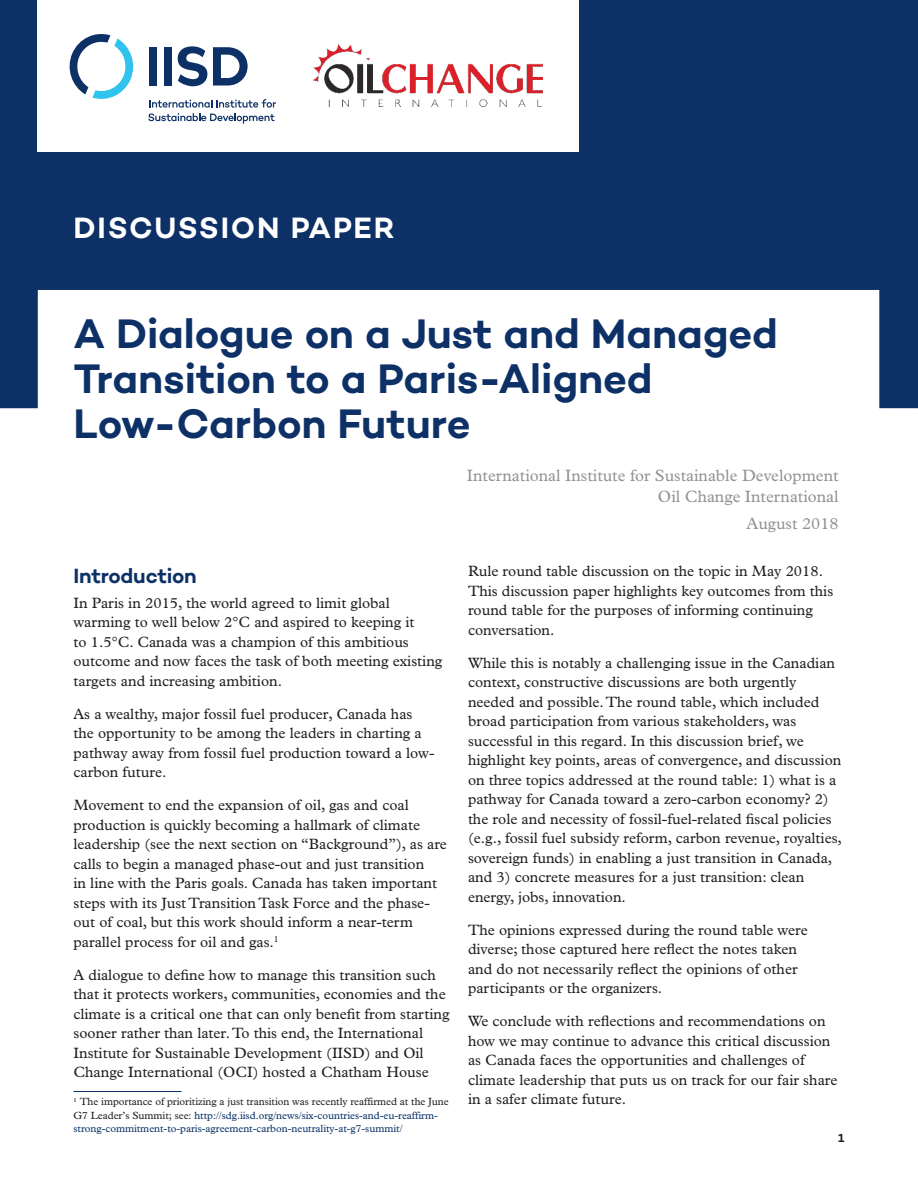
<style>
.page{position:relative;width:918px;height:1188px;background:#fff}
.page>*{position:absolute;margin:0;border:0;box-sizing:border-box;transform-origin:0 0}
.Publication_Title{font:600 42px/45px "Campton";color:#0d3166}
.Document_Type{font:600 30px "Campton";letter-spacing:.055em;color:#fff}
.Subhead1{font:600 21px "Campton";letter-spacing:-.01em;color:#0d3166}
.Body_copy{font:16.5px/21px "Plantin MT Pro";color:#919394;text-align:right}
.Body_copy-2{font:15px/19.5px "Plantin MT Pro";color:#231f20}
.t1{font:600 12px "Campton";color:#231f20}
.Footnotes{font:10.5px/13.5px "Plantin MT Pro";letter-spacing:-.005em;color:#083266}
.s1{color:#231f20}
</style>
<div class="page">
<svg style="left:0;top:0;width:918px;height:408px;fill:#0d3166"></svg>
<div style="left:38px;top:0;width:541px;height:151px;background:#fff"></div>
<svg style="left:69px;top:34px;width:65px;height:65px"></svg>
<svg style="left:148px;top:99px;width:128px;height:25px"></svg>
<svg style="left:178px;top:46px;width:29px;height:40px"></svg>
<div style="left:149px;top:47px;width:8px;height:39px;background:#0d3166"></div>
<div style="left:164px;top:47px;width:8px;height:39px;background:#0d3166"></div>
<svg style="left:213px;top:47px;width:35px;height:39px"></svg>
<hr style="left:74px;top:1091px;width:108px;height:1px;background:#0d3166">
<img style="left:314px;top:44px;width:228px;height:63px">
<p class="Document_Type" style="left:74px;top:208px;width:322px">DISCUSSION PAPER</p>
<p class="Publication_Title" style="left:74px;top:311px;width:706px">A Dialogue on a Just and Managed<br>Transition to a Paris-Aligned<br>Low-Carbon Future</p>
<p class="Subhead1" style="left:74px;top:562px;width:125px">Introduction</p>
<p class="Body_copy-2" style="left:74px;top:593px;width:370px">In Paris in 2015, the world agreed to limit global warming to well below 2°C and aspired to keeping it<br>to 1.5°C. Canada was a champion of this ambitious outcome and now faces the task of both meeting existing targets and increasing ambition.</p>
<p class="Body_copy-2" style="left:74px;top:704px;width:363px">As a wealthy, major fossil fuel producer, Canada has the opportunity to be among the leaders in charting a pathway away from fossil fuel production toward a low&shy;carbon future.</p>
<p class="Body_copy-2" style="left:74px;top:795px;width:375px">Movement to end the expansion of oil, gas and coal production is quickly becoming a hallmark of climate leadership (see the next section on “Background”), as are calls to begin a managed phase-out and just transition<br>in line with the Paris goals. Canada has taken important steps with its Just Transition Task Force and the phase&shy;out of coal, but this work should inform a near-term parallel process for oil and gas.<sup>1</sup></p>
<p class="Body_copy-2" style="left:74px;top:965px;width:378px">A dialogue to define how to manage this transition such that it protects workers, communities, economies and the climate is a critical one that can only benefit from starting sooner rather than later. To this end, the International Institute for Sustainable Development (IISD) and Oil Change International (OCI) hosted a Chatham House</p>
<p class="Footnotes" style="left:74px;top:1095px;width:377px"><sup>1</sup> <span class="s1">The importance of prioritizing a just transition was recently reaffirmed at the June<br>G7 Leader’s Summit; see:</span> http://sdg.iisd.org/news/six-countries-and-eu-reaffirm&shy;strong-commitment-to-paris-agreement-carbon-neutrality-at-g7-summit/</p>
<p class="Body_copy" style="left:467px;top:465px;width:373px">International Institute for Sustainable Development<br>Oil Change International</p>
<p class="Body_copy" style="left:747px;top:514px;width:94px">August 2018</p>
<p class="Body_copy-2" style="left:468px;top:562px;width:367px">Rule round table discussion on the topic in May 2018.<br>This discussion paper highlights key outcomes from this round table for the purposes of informing continuing conversation.</p>
<p class="Body_copy-2" style="left:468px;top:653px;width:376px">While this is notably a challenging issue in the Canadian context, constructive discussions are both urgently needed and possible. The round table, which included broad participation from various stakeholders, was successful in this regard. In this discussion brief, we highlight key points, areas of convergence, and discussion on three topics addressed at the round table: 1) what is a pathway for Canada toward a zero-carbon economy? 2) the role and necessity of fossil-fuel-related fiscal policies (e.g., fossil fuel subsidy reform, carbon revenue, royalties, sovereign funds) in enabling a just transition in Canada, and 3) concrete measures for a just transition: clean energy, jobs, innovation.</p>
<p class="Body_copy-2" style="left:468px;top:920px;width:341px">The opinions expressed during the round table were diverse; those captured here reflect the notes taken and do not necessarily reflect the opinions of other participants or the organizers.</p>
<p class="Body_copy-2" style="left:468px;top:1012px;width:371px">We conclude with reflections and recommendations on how we may continue to advance this critical discussion as Canada faces the opportunities and challenges of climate leadership that puts us on track for our fair share in a safer climate future.</p>
<p class="t1" style="left:838px;top:1130px;width:8px">1</p>
</div>
